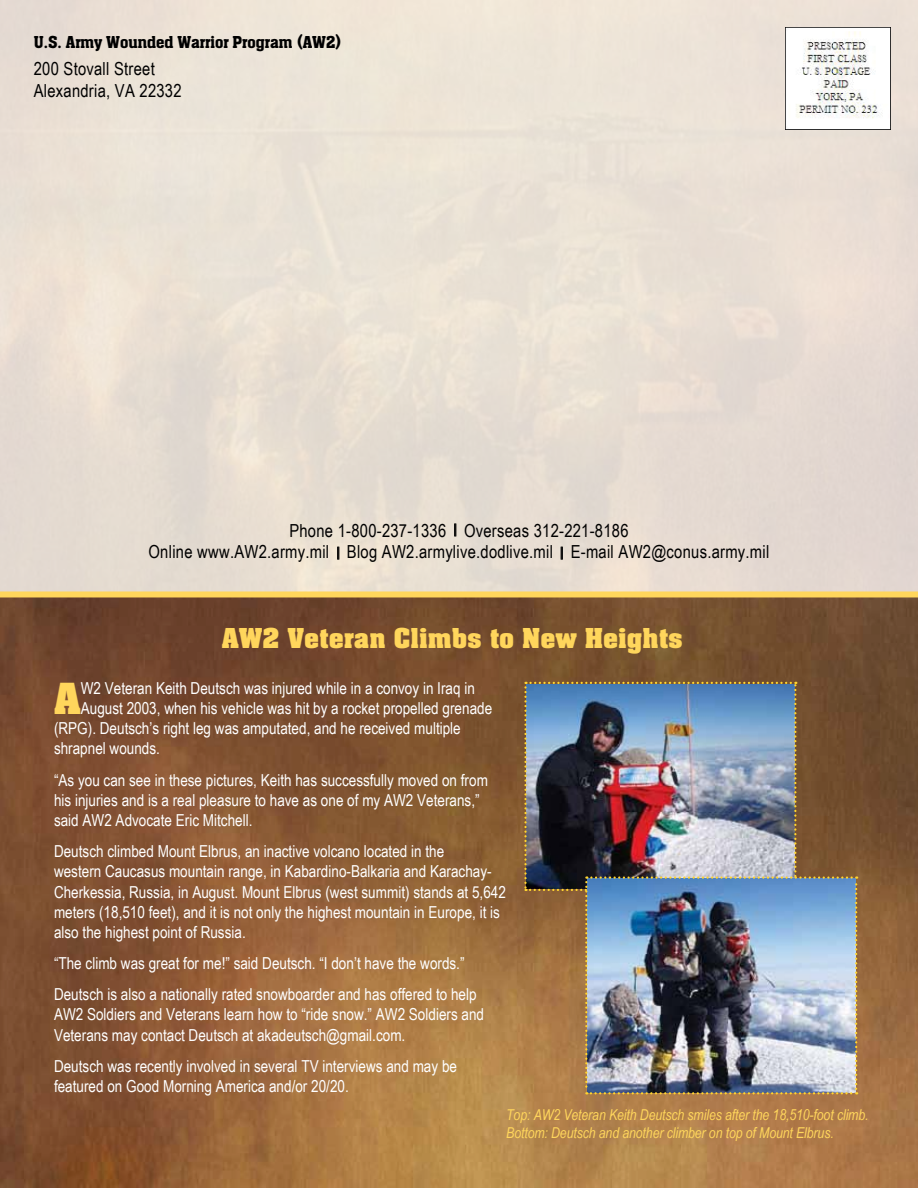
<style>
.page{position:relative;width:918px;height:1188px;background:#fff}
.page>*{position:absolute;margin:0;border:0;box-sizing:border-box;transform-origin:0 0}
.t1{font:46.8px "Aachen Bold Plain";color:#ffd65c}
.t2{font:30px "Aachen Bold Plain";color:#ffd65c}
.t3{font:18px/21.6px "Arial Narrow";letter-spacing:.015em;color:#000;text-align:center}
.t4{font:18px "Aachen Medium Plain";color:#000}
.t5{font:16.5px/20.2px "Arial Narrow";color:#fff}
.t6{font:italic 15px/18px "Arial Narrow";letter-spacing:-.005em;color:#ffd65c}
</style>
<div class="page">
<svg style="left:0;top:597px;width:918px;height:591px;background:#8c5e37"></svg>
<div style="left:0;top:0;width:918px;height:594px;background:#e9dfd4"></div>
<div style="left:0;top:591px;width:918px;height:6px;background:#ffd65c"></div>
<img style="left:785px;top:27px;width:105px;height:103px">
<svg style="left:337px;top:547px;width:3px;height:13px"></svg>
<svg style="left:454px;top:524px;width:3px;height:12px"></svg>
<svg style="left:561px;top:547px;width:2px;height:13px"></svg>
<img style="left:524px;top:682px;width:333px;height:412px">
<p class="t4" style="left:34px;top:31px;width:310px">U.S. Army Wounded Warrior Program (AW2)</p>
<p class="t3" style="left:34px;top:57px;width:149px;text-align:left">200 Stovall Street<br>Alexandria, VA 22332</p>
<p class="t3" style="left:149px;top:519px;width:622px">Phone 1-800-237-1336 Overseas 312-221-8186<br>Online www.AW2.army.mil Blog AW2.armylive.dodlive.mil E-mail AW2@conus.army.mil</p>
<h2 class="t2" style="left:222px;top:620px;width:463px">AW2 Veteran Climbs to New Heights</h2>
<h1 class="t1" style="left:54px;top:670px;width:28px">A</h1>
<p class="t5" style="left:81px;top:677px;width:396px">W2 Veteran Keith Deutsch was injured while in a convoy in Iraq in</p>
<p class="t5" style="left:81px;top:697px;width:413px">August 2003, when his vehicle was hit by a rocket propelled grenade</p>
<p class="t5" style="left:54px;top:718px;width:408px">(RPG). Deutsch’s right leg was amputated, and he received multiple</p>
<p class="t5" style="left:54px;top:738px;width:108px">shrapnel wounds.</p>
<p class="t5" style="left:54px;top:769px;width:435px">“As you can see in these pictures, Keith has successfully moved on from his injuries and is a real pleasure to have as one of my AW2 Veterans,” said AW2 Advocate Eric Mitchell.</p>
<p class="t5" style="left:54px;top:841px;width:453px">Deutsch climbed Mount Elbrus, an inactive volcano located in the<br>western Caucasus mountain range, in Kabardino-Balkaria and Karachay-Cherkessia, Russia, in August. Mount Elbrus (west summit) stands at 5,642 meters (18,510 feet), and it is not only the highest mountain in Europe, it is also the highest point of Russia.</p>
<p class="t5" style="left:54px;top:947px;width:424px;line-height:31px">“The climb was great for me!” said Deutsch. “I don’t have the words.”<br>Deutsch is also a nationally rated snowboarder and has offered to help</p>
<p class="t5" style="left:54px;top:1004px;width:432px">AW2 Soldiers and Veterans learn how to “ride snow.” AW2 Soldiers and<br>Veterans may contact Deutsch at akadeutsch@gmail.com.</p>
<p class="t5" style="left:54px;top:1055px;width:405px">Deutsch was recently involved in several TV interviews and may be featured on Good Morning America and/or 20/20.</p>
<p class="t6" style="left:506px;top:1105px;width:364px">Top: AW2 Veteran Keith Deutsch smiles after the 18,510-foot climb.<br>Bottom: Deutsch and another climber on top of Mount Elbrus.</p>
</div>
